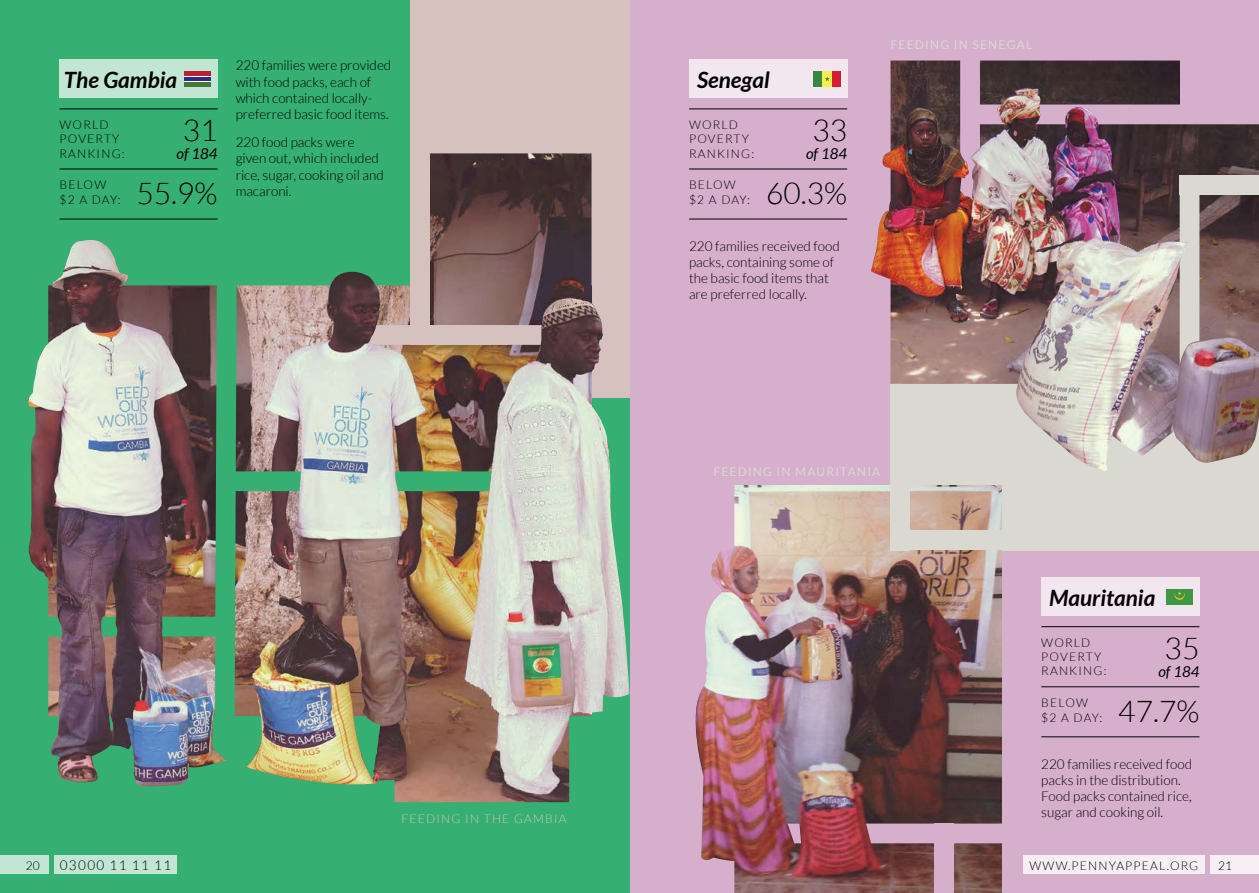
<style>
.page{position:relative;width:1259px;height:893px;background:#fff}
.page>*{position:absolute;margin:0;border:0;box-sizing:border-box;transform-origin:0 0}
.t1{font:300 30px "Lato";color:#000}
.t2{font:italic 700 22.5px "Lato";color:#000}
.t3{font:italic 15px "Lato";color:#000}
.t4{font:300 13.5px/16.2px "Lato";color:#000}
.t5{font:300 13.5px "Lato";letter-spacing:.1em;color:#000}
.t6{font:300 12px/14.4px "Lato";letter-spacing:.1em;color:#000}
.t7{font:12px "Lato";letter-spacing:.1em;color:#d9d9d1}
.t8{font:300 12px "Lato";letter-spacing:.1em;color:#d5c2be}
</style>
<div class="page">
<div style="left:629px;top:0;width:630px;height:893px;background:#d6afcc"></div>
<div style="left:890px;top:384px;width:369px;height:166px;background:#d9d9d1"></div>
<div style="left:0;top:0;width:629px;height:893px;background:#35af72"></div>
<div style="left:410px;top:0;width:219px;height:398px;background:#d5c2be"></div>
<div style="left:1041px;top:577px;width:158px;height:39px;background:#f2e6ef"></div>
<div style="left:1166px;top:589px;width:27px;height:15px;background:#3d9745"></div>
<svg style="left:1174px;top:589px;width:10px;height:9px"></svg>
<div style="left:689px;top:60px;width:158px;height:38px;background:#f2e6ef"></div>
<div style="left:813px;top:71px;width:10px;height:15px;background:#398542"></div>
<div style="left:823px;top:71px;width:9px;height:15px;background:#f5ed51"></div>
<div style="left:832px;top:71px;width:8px;height:15px;background:#d11f30"></div>
<svg style="left:825px;top:76px;width:5px;height:5px"></svg>
<div style="left:60px;top:60px;width:158px;height:38px;background:#c2e6d4"></div>
<div style="left:185px;top:71px;width:26px;height:5px;background:#bd2034"></div>
<div style="left:185px;top:76px;width:26px;height:6px;background:#fff"></div>
<hr style="left:185px;top:77px;width:26px;height:4px;background:#2e2d7f">
<hr style="left:185px;top:82px;width:26px;height:4px;background:#487839">
<hr style="left:689px;top:169px;width:158px;height:1px;background:#000">
<hr style="left:1041px;top:686px;width:158px;height:1px;background:#000">
<hr style="left:689px;top:219px;width:158px;height:1px;background:#000">
<hr style="left:1041px;top:737px;width:158px;height:1px;background:#000">
<hr style="left:60px;top:109px;width:158px;height:1px;background:#000">
<hr style="left:689px;top:109px;width:158px;height:1px;background:#000">
<hr style="left:1041px;top:626px;width:158px;height:1px;background:#000">
<img style="left:871px;top:61px;width:388px;height:410px">
<img style="left:695px;top:485px;width:307px;height:408px">
<img style="left:27px;top:153px;width:602px;height:649px">
<div style="left:410px;top:149px;width:20px;height:196px;background:#d5c2be"></div>
<svg style="left:368px;top:325px;width:174px;height:20px"></svg>
<svg style="left:395px;top:471px;width:96px;height:20px"></svg>
<div style="left:890px;top:530px;width:119px;height:20px;background:#d9d9d1"></div>
<div style="left:890px;top:432px;width:20px;height:118px;background:#d9d9d1"></div>
<div style="left:934px;top:824px;width:20px;height:69px;background:#d6afcc"></div>
<img style="left:960px;top:60px;width:299px;height:305px">
<div style="left:1180px;top:52px;width:79px;height:72px;background:#d6afcc"></div>
<svg style="left:787px;top:824px;width:14px;height:19px"></svg>
<svg style="left:866px;top:824px;width:136px;height:19px"></svg>
<img style="left:43px;top:279px;width:258px;height:473px">
<div style="left:1210px;top:855px;width:49px;height:19px;background:#f6eff4"></div>
<div style="left:0;top:855px;width:49px;height:19px;background:#c2e6d4"></div>
<div style="left:1023px;top:855px;width:181px;height:19px;background:#f6eff4"></div>
<div style="left:54px;top:855px;width:123px;height:19px;background:#c2e6d4"></div>
<p class="t4" style="left:236px;top:58px;width:157px">220 families were provided with food packs, each of which contained locally&shy;preferred basic food items.</p>
<p class="t4" style="left:236px;top:134px;width:149px">220 food packs were given out, which included rice, sugar, cooking oil and macaroni.</p>
<h2 class="t2" style="left:64px;top:67px;width:115px">The Gambia</h2>
<h2 class="t2" style="left:697px;top:67px;width:74px">Senegal</h2>
<h1 class="t1" style="left:183px;top:114px;width:36px">31</h1>
<p class="t3" style="left:177px;top:145px;width:43px">of 184</p>
<h1 class="t1" style="left:812px;top:114px;width:36px">33</h1>
<p class="t3" style="left:806px;top:145px;width:43px">of 184</p>
<p class="t6" style="left:60px;top:117px;width:67px">WORLD<br>POVERTY<br>RANKING:</p>
<p class="t6" style="left:689px;top:117px;width:67px">WORLD<br>POVERTY<br>RANKING:</p>
<p class="t6" style="left:60px;top:178px;width:63px">BELOW $2 A DAY:</p>
<p class="t6" style="left:689px;top:178px;width:63px">BELOW $2 A DAY:</p>
<h1 class="t1" style="left:136px;top:177px;width:83px">55.9%</h1>
<h1 class="t1" style="left:766px;top:177px;width:83px">60.3%</h1>
<p class="t4" style="left:689px;top:238px;width:152px">220 families received food packs, containing some of the basic food items that are preferred locally.</p>
<p class="t7" style="left:890px;top:38px;width:143px">FEEDING IN SENEGAL</p>
<p class="t8" style="left:401px;top:812px;width:167px">FEEDING IN THE GAMBIA</p>
<p class="t7" style="left:713px;top:465px;width:168px">FEEDING IN MAURITANIA</p>
<h2 class="t2" style="left:1049px;top:584px;width:108px">Mauritania</h2>
<p class="t6" style="left:1041px;top:635px;width:67px">WORLD<br>POVERTY<br>RANKING:</p>
<p class="t6" style="left:1041px;top:696px;width:63px">BELOW $2 A DAY:</p>
<h1 class="t1" style="left:1164px;top:632px;width:36px">35</h1>
<p class="t3" style="left:1158px;top:663px;width:43px">of 184</p>
<h1 class="t1" style="left:1118px;top:695px;width:83px">47.7%</h1>
<p class="t4" style="left:1041px;top:756px;width:152px">220 families received food packs in the distribution.<br>Food packs contained rice, sugar and cooking oil.</p>
<p class="t6" style="left:26px;top:858px;width:15px">20</p>
<p class="t5" style="left:60px;top:858px;width:113px">03000 11 11 11</p>
<p class="t6" style="left:1029px;top:858px;width:170px">WWW.PENNYAPPEAL.ORG</p>
<p class="t6" style="left:1218px;top:858px;width:15px">21</p>
</div>
